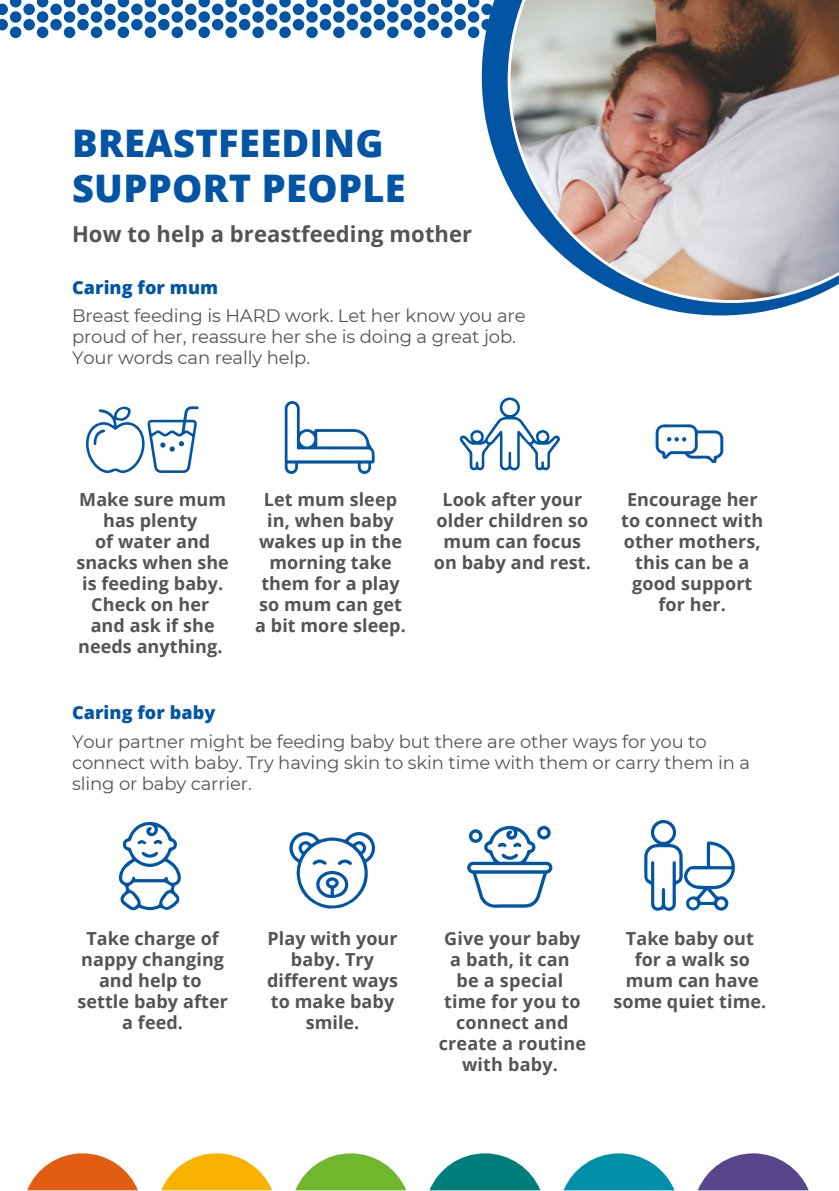
<style>
.page{position:relative;width:839px;height:1191px;background:#fff}
.page>*{position:absolute;margin:0;border:0;box-sizing:border-box;transform-origin:0 0}
.t1{font:800 38px/45px "Open Sans";letter-spacing:.01em;color:#0255a5}
.t2{font:700 22px "Open Sans";letter-spacing:.005em;color:#545453}
.t3{font:700 18px/21px "Open Sans";letter-spacing:.005em;color:#545453;text-align:center}
.t4{font:18px/21px "Montserrat";letter-spacing:-.005em;color:#545453}
.t5{font:800 18px "Open Sans";letter-spacing:.005em;color:#0255a5}
</style>
<div class="page">
<div style="left:333px;top:11px;width:11px;height:12px;background:#0255a5;border-radius:50%"></div>
<div style="left:441px;top:11px;width:11px;height:12px;background:#0255a5;border-radius:50%"></div>
<div style="left:225px;top:11px;width:12px;height:12px;background:#0255a5;border-radius:50%"></div>
<div style="left:37px;top:11px;width:11px;height:12px;background:#0255a5;border-radius:50%"></div>
<div style="left:279px;top:11px;width:12px;height:12px;background:#0255a5;border-radius:50%"></div>
<div style="left:91px;top:11px;width:11px;height:12px;background:#0255a5;border-radius:50%"></div>
<div style="left:387px;top:11px;width:11px;height:12px;background:#0255a5;border-radius:50%"></div>
<div style="left:171px;top:11px;width:12px;height:12px;background:#0255a5;border-radius:50%"></div>
<div style="left:306px;top:11px;width:12px;height:12px;background:#0255a5;border-radius:50%"></div>
<div style="left:118px;top:11px;width:11px;height:12px;background:#0255a5;border-radius:50%"></div>
<div style="left:414px;top:11px;width:11px;height:12px;background:#0255a5;border-radius:50%"></div>
<div style="left:198px;top:11px;width:12px;height:12px;background:#0255a5;border-radius:50%"></div>
<div style="left:468px;top:11px;width:11px;height:12px;background:#0255a5;border-radius:50%"></div>
<div style="left:252px;top:11px;width:12px;height:12px;background:#0255a5;border-radius:50%"></div>
<div style="left:64px;top:11px;width:11px;height:12px;background:#0255a5;border-radius:50%"></div>
<div style="left:360px;top:11px;width:11px;height:12px;background:#0255a5;border-radius:50%"></div>
<div style="left:145px;top:11px;width:11px;height:12px;background:#0255a5;border-radius:50%"></div>
<div style="left:320px;top:4px;width:11px;height:11px;background:#0255a5;border-radius:50%"></div>
<div style="left:427px;top:4px;width:12px;height:11px;background:#0255a5;border-radius:50%"></div>
<div style="left:212px;top:4px;width:11px;height:11px;background:#0255a5;border-radius:50%"></div>
<div style="left:23px;top:4px;width:12px;height:11px;background:#0255a5;border-radius:50%"></div>
<div style="left:266px;top:4px;width:11px;height:11px;background:#0255a5;border-radius:50%"></div>
<div style="left:77px;top:4px;width:12px;height:11px;background:#0255a5;border-radius:50%"></div>
<div style="left:373px;top:4px;width:12px;height:11px;background:#0255a5;border-radius:50%"></div>
<div style="left:158px;top:4px;width:11px;height:11px;background:#0255a5;border-radius:50%"></div>
<div style="left:293px;top:4px;width:11px;height:11px;background:#0255a5;border-radius:50%"></div>
<div style="left:104px;top:4px;width:12px;height:11px;background:#0255a5;border-radius:50%"></div>
<div style="left:400px;top:4px;width:12px;height:11px;background:#0255a5;border-radius:50%"></div>
<div style="left:185px;top:4px;width:11px;height:11px;background:#0255a5;border-radius:50%"></div>
<div style="left:454px;top:4px;width:12px;height:11px;background:#0255a5;border-radius:50%"></div>
<div style="left:239px;top:4px;width:11px;height:11px;background:#0255a5;border-radius:50%"></div>
<div style="left:50px;top:4px;width:12px;height:11px;background:#0255a5;border-radius:50%"></div>
<div style="left:346px;top:4px;width:12px;height:11px;background:#0255a5;border-radius:50%"></div>
<div style="left:131px;top:4px;width:12px;height:11px;background:#0255a5;border-radius:50%"></div>
<svg style="left:333px;top:0;width:11px;height:7px"></svg>
<svg style="left:441px;top:0;width:11px;height:7px"></svg>
<svg style="left:225px;top:0;width:12px;height:7px"></svg>
<svg style="left:37px;top:0;width:11px;height:7px"></svg>
<svg style="left:279px;top:0;width:12px;height:7px"></svg>
<svg style="left:91px;top:0;width:11px;height:7px"></svg>
<svg style="left:387px;top:0;width:11px;height:7px"></svg>
<svg style="left:171px;top:0;width:12px;height:7px"></svg>
<svg style="left:306px;top:0;width:12px;height:7px"></svg>
<svg style="left:118px;top:0;width:11px;height:7px"></svg>
<svg style="left:414px;top:0;width:11px;height:7px"></svg>
<svg style="left:198px;top:0;width:12px;height:7px"></svg>
<svg style="left:468px;top:0;width:11px;height:7px"></svg>
<svg style="left:252px;top:0;width:12px;height:7px"></svg>
<svg style="left:64px;top:0;width:11px;height:7px"></svg>
<svg style="left:360px;top:0;width:11px;height:7px"></svg>
<svg style="left:145px;top:0;width:11px;height:7px"></svg>
<div style="left:333px;top:27px;width:11px;height:11px;background:#0255a5;border-radius:50%"></div>
<div style="left:441px;top:27px;width:11px;height:11px;background:#0255a5;border-radius:50%"></div>
<div style="left:225px;top:27px;width:12px;height:11px;background:#0255a5;border-radius:50%"></div>
<div style="left:37px;top:27px;width:11px;height:11px;background:#0255a5;border-radius:50%"></div>
<div style="left:279px;top:27px;width:12px;height:11px;background:#0255a5;border-radius:50%"></div>
<div style="left:91px;top:27px;width:11px;height:11px;background:#0255a5;border-radius:50%"></div>
<div style="left:387px;top:27px;width:11px;height:11px;background:#0255a5;border-radius:50%"></div>
<div style="left:171px;top:27px;width:12px;height:11px;background:#0255a5;border-radius:50%"></div>
<div style="left:306px;top:27px;width:12px;height:11px;background:#0255a5;border-radius:50%"></div>
<div style="left:118px;top:27px;width:11px;height:11px;background:#0255a5;border-radius:50%"></div>
<div style="left:414px;top:27px;width:11px;height:11px;background:#0255a5;border-radius:50%"></div>
<div style="left:198px;top:27px;width:12px;height:11px;background:#0255a5;border-radius:50%"></div>
<div style="left:10px;top:27px;width:11px;height:11px;background:#0255a5;border-radius:50%"></div>
<div style="left:468px;top:27px;width:11px;height:11px;background:#0255a5;border-radius:50%"></div>
<div style="left:252px;top:27px;width:12px;height:11px;background:#0255a5;border-radius:50%"></div>
<div style="left:64px;top:27px;width:11px;height:11px;background:#0255a5;border-radius:50%"></div>
<div style="left:360px;top:27px;width:11px;height:11px;background:#0255a5;border-radius:50%"></div>
<div style="left:145px;top:27px;width:11px;height:11px;background:#0255a5;border-radius:50%"></div>
<div style="left:320px;top:19px;width:11px;height:11px;background:#0255a5;border-radius:50%"></div>
<div style="left:427px;top:19px;width:12px;height:11px;background:#0255a5;border-radius:50%"></div>
<div style="left:212px;top:19px;width:11px;height:11px;background:#0255a5;border-radius:50%"></div>
<div style="left:23px;top:19px;width:12px;height:11px;background:#0255a5;border-radius:50%"></div>
<div style="left:266px;top:19px;width:11px;height:11px;background:#0255a5;border-radius:50%"></div>
<div style="left:77px;top:19px;width:12px;height:11px;background:#0255a5;border-radius:50%"></div>
<div style="left:373px;top:19px;width:12px;height:11px;background:#0255a5;border-radius:50%"></div>
<div style="left:158px;top:19px;width:11px;height:11px;background:#0255a5;border-radius:50%"></div>
<div style="left:293px;top:19px;width:11px;height:11px;background:#0255a5;border-radius:50%"></div>
<div style="left:104px;top:19px;width:12px;height:11px;background:#0255a5;border-radius:50%"></div>
<div style="left:400px;top:19px;width:12px;height:11px;background:#0255a5;border-radius:50%"></div>
<div style="left:185px;top:19px;width:11px;height:11px;background:#0255a5;border-radius:50%"></div>
<svg style="left:0;top:0;width:21px;height:30px"></svg>
<div style="left:454px;top:19px;width:12px;height:11px;background:#0255a5;border-radius:50%"></div>
<div style="left:239px;top:19px;width:11px;height:11px;background:#0255a5;border-radius:50%"></div>
<div style="left:50px;top:19px;width:12px;height:11px;background:#0255a5;border-radius:50%"></div>
<div style="left:346px;top:19px;width:12px;height:11px;background:#0255a5;border-radius:50%"></div>
<div style="left:131px;top:19px;width:12px;height:11px;background:#0255a5;border-radius:50%"></div>
<svg style="left:482px;top:0;width:315px;height:315px"></svg>
<svg style="left:27px;top:1153px;width:111px;height:37px"></svg>
<svg style="left:118px;top:822px;width:63px;height:88px"></svg>
<svg style="left:86px;top:406px;width:113px;height:67px"></svg>
<svg style="left:161px;top:1153px;width:111px;height:37px"></svg>
<svg style="left:285px;top:401px;width:90px;height:73px"></svg>
<svg style="left:295px;top:1153px;width:111px;height:37px"></svg>
<svg style="left:289px;top:832px;width:87px;height:77px"></svg>
<svg style="left:429px;top:1153px;width:111px;height:37px"></svg>
<svg style="left:459px;top:397px;width:101px;height:74px"></svg>
<svg style="left:467px;top:826px;width:86px;height:82px"></svg>
<svg style="left:563px;top:1153px;width:111px;height:37px"></svg>
<img style="left:507px;top:0;width:331px;height:303px">
<svg style="left:655px;top:424px;width:68px;height:39px"></svg>
<svg style="left:644px;top:820px;width:91px;height:91px"></svg>
<svg style="left:698px;top:1153px;width:110px;height:37px"></svg>
<h1 class="t1" style="left:72px;top:120px;width:335px">BREASTFEEDING<br>SUPPORT PEOPLE</h1>
<p class="t2" style="left:72px;top:218px;width:401px">How to help a breastfeeding mother</p>
<p class="t5" style="left:72px;top:275px;width:148px">Caring for mum</p>
<p class="t4" style="left:72px;top:305px;width:455px">Breast feeding is HARD work. Let her know you are proud of her, reassure her she is doing a great job.<br>Your words can really help.</p>
<p class="t3" style="left:76px;top:489px;width:154px">Make sure mum has plenty<br>of water and snacks when she is feeding baby.<br>Check on her and ask if she needs anything.</p>
<p class="t5" style="left:72px;top:700px;width:145px">Caring for baby</p>
<p class="t3" style="left:255px;top:489px;width:152px">Let mum sleep in, when baby wakes up in the morning take them for a play so mum can get a bit more sleep.</p>
<p class="t3" style="left:434px;top:489px;width:158px">Look after your older children so mum can focus on baby and rest.</p>
<p class="t3" style="left:621px;top:489px;width:143px">Encourage her to connect with other mothers, this can be a good support for her.</p>
<p class="t4" style="left:72px;top:731px;width:679px">Your partner might be feeding baby but there are other ways for you to connect with baby. Try having skin to skin time with them or carry them in a sling or baby carrier.</p>
<p class="t3" style="left:77px;top:928px;width:152px">Take charge of nappy changing and help to settle baby after a feed.</p>
<p class="t3" style="left:267px;top:928px;width:132px">Play with your baby. Try different ways to make baby smile.</p>
<p class="t3" style="left:439px;top:928px;width:149px">Give your baby a bath, it can<br>be a special time for you to connect and create a routine with baby.</p>
<p class="t3" style="left:613px;top:928px;width:154px">Take baby out for a walk so mum can have some quiet time.</p>
</div>
